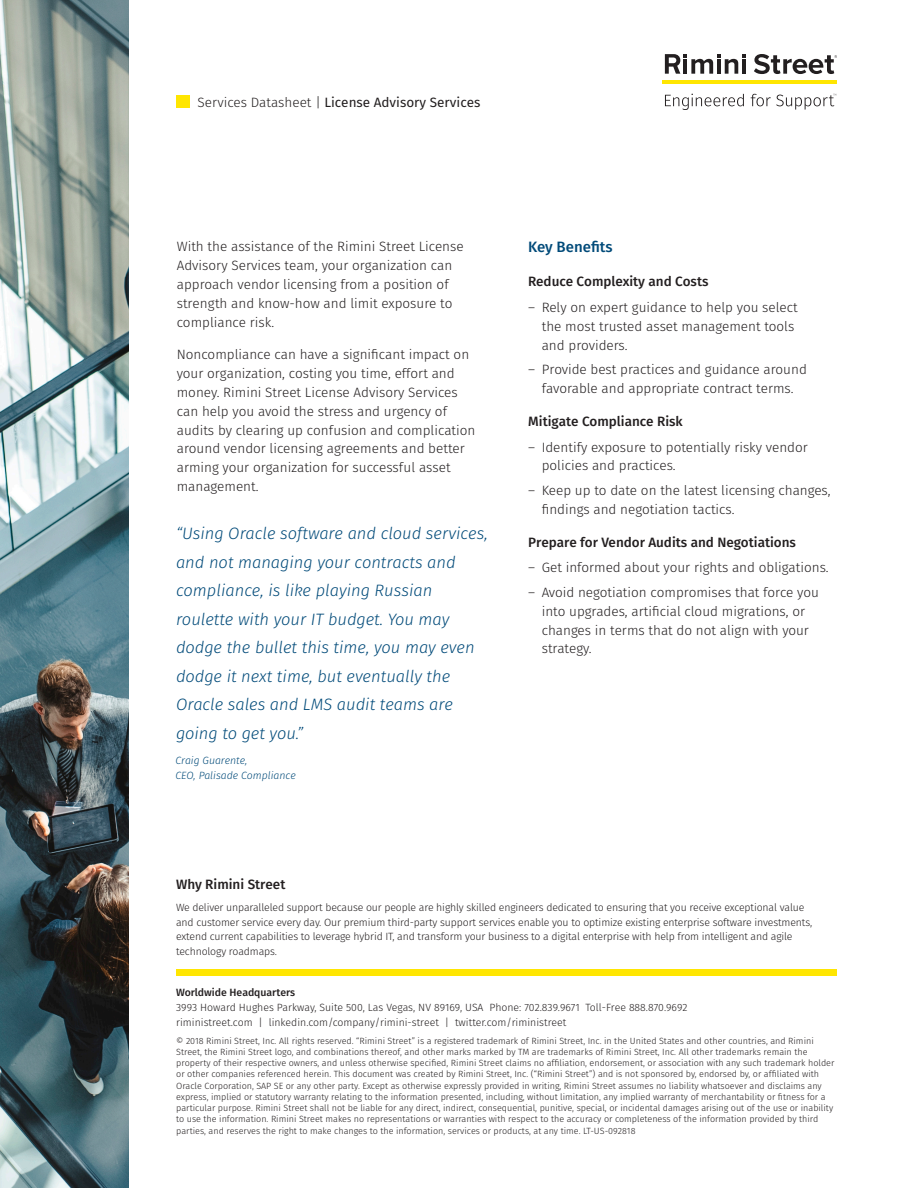
<style>
.page{position:relative;width:918px;height:1188px;background:#fff}
.page>*{position:absolute;margin:0;border:0;box-sizing:border-box;transform-origin:0 0}
.Pullout_Quote{font:italic 300 16.5px/28.5px "Fira Sans";color:#004a79}
.Subhead_Level_1_afte{font:500 15px "Fira Sans";color:#004a79}
.Body_copy{font:300 13.5px/18.9px "Fira Sans";color:#231f20}
.Subhead_Level_3{font:500 13.5px "Fira Sans";color:#231f20}
.Document_Type_Inform{font:13.5px "Fira Sans";color:#231f20}
.Boilerplate{font:300 10.5px/14.7px "Fira Sans";letter-spacing:-.015em;color:#231f20}
.Company_Address{font:300 10.5px/15px "Fira Sans";color:#231f20}
.Sidebar_Quote_Attrib{font:italic 300 10.5px/15px "Fira Sans";color:#004a79}
.Copyright{font:300 9px/11.2px "Fira Sans";color:#231f20}
.s1{font-weight:300}
.s2{font-weight:500}
</style>
<div class="page">
<svg style="left:665px;top:54px;width:81px;height:20px"></svg>
<hr style="left:742px;top:59px;width:4px;height:15px;background:#231f20">
<svg style="left:754px;top:54px;width:83px;height:20px"></svg>
<hr style="left:662px;top:80px;width:175px;height:4px;background:#ffe601">
<svg style="left:665px;top:94px;width:79px;height:16px"></svg>
<svg style="left:751px;top:94px;width:85px;height:16px"></svg>
<div style="left:176px;top:969px;width:661px;height:6px;background:#ffe601"></div>
<div style="left:176px;top:96px;width:13px;height:12px;background:#ffe601"></div>
<img style="left:0;top:0;width:129px;height:1188px">
<p class="Document_Type_Inform" style="left:198px;top:93px;width:284px"><span class="s1">Services Datasheet |</span> License Advisory Services</p>
<p class="Body_copy" style="left:177px;top:237px;width:288px">With the assistance of the Rimini Street License Advisory Services team, your organization can approach vendor licensing from a position of strength and know-how and limit exposure to compliance risk.</p>
<p class="Body_copy" style="left:177px;top:345px;width:300px">Noncompliance can have a significant impact on your organization, costing you time, effort and money. Rimini Street License Advisory Services can help you avoid the stress and urgency of audits by clearing up confusion and complication around vendor licensing agreements and better arming your organization for successful asset management.</p>
<p class="Pullout_Quote" style="left:176px;top:519px;width:313px">“Using Oracle software and cloud services, and not managing your contracts and compliance, is like playing Russian roulette with your IT budget. You may dodge the bullet this time, you may even dodge it next time, but eventually the Oracle sales and LMS audit teams are going to get you.”</p>
<p class="Sidebar_Quote_Attrib" style="left:176px;top:753px;width:122px">Craig Guarente,<br>CEO, Palisade Compliance</p>
<p class="Subhead_Level_1_afte" style="left:528px;top:236px;width:86px">Key Benefits</p>
<p class="Subhead_Level_3" style="left:528px;top:272px;width:182px">Reduce Complexity and Costs</p>
<p class="Body_copy" style="left:542px;top:298px;width:257px;text-indent:-14px">― Rely on expert guidance to help you select the most trusted asset management tools and providers.</p>
<p class="Body_copy" style="left:528px;top:360px;width:280px;text-align:center">― Provide best practices and guidance around favorable and appropriate contract terms.</p>
<p class="Subhead_Level_3" style="left:528px;top:412px;width:156px">Mitigate Compliance Risk</p>
<p class="Body_copy" style="left:542px;top:437px;width:268px;text-indent:-14px">― Identify exposure to potentially risky vendor policies and practices.</p>
<p class="Body_copy" style="left:542px;top:481px;width:290px;text-indent:-14px">― Keep up to date on the latest licensing changes, findings and negotiation tactics.</p>
<p class="Subhead_Level_3" style="left:528px;top:533px;width:269px">Prepare for Vendor Audits and Negotiations</p>
<p class="Body_copy" style="left:528px;top:558px;width:302px">― Get informed about your rights and obligations.</p>
<p class="Body_copy" style="left:542px;top:583px;width:279px;text-indent:-14px">― Avoid negotiation compromises that force you into upgrades, artificial cloud migrations, or changes in terms that do not align with your strategy.</p>
<p class="Subhead_Level_3" style="left:176px;top:875px;width:111px">Why Rimini Street</p>
<p class="Boilerplate" style="left:176px;top:900px;width:638px">We deliver unparalleled support because our people are highly skilled engineers dedicated to ensuring that you receive exceptional value and customer service every day. Our premium third-party support services enable you to optimize existing enterprise software investments, extend current capabilities to leverage hybrid IT, and transform your business to a digital enterprise with help from intelligent and agile technology roadmaps.</p>
<p class="Company_Address" style="left:176px;top:985px;width:513px"><span class="s2">Worldwide Headquarters<br></span>3993 Howard Hughes Parkway, Suite 500, Las Vegas, NV 89169, USA Phone: 702.839.9671 Toll-Free 888.870.9692 riministreet.com | linkedin.com/company/rimini-street | twitter.com/riministreet</p>
<p class="Copyright" style="left:176px;top:1035px;width:660px">© 2018 Rimini Street, Inc. All rights reserved. “Rimini Street” is a registered trademark of Rimini Street, Inc. in the United States and other countries, and Rimini Street, the Rimini Street logo, and combinations thereof, and other marks marked by TM are trademarks of Rimini Street, Inc. All other trademarks remain the property of their respective owners, and unless otherwise specified, Rimini Street claims no affiliation, endorsement, or association with any such trademark holder or other companies referenced herein. This document was created by Rimini Street, Inc. (“Rimini Street”) and is not sponsored by, endorsed by, or affiliated with Oracle Corporation, SAP SE or any other party. Except as otherwise expressly provided in writing, Rimini Street assumes no liability whatsoever and disclaims any express, implied or statutory warranty relating to the information presented, including, without limitation, any implied warranty of merchantability or fitness for a particular purpose. Rimini Street shall not be liable for any direct, indirect, consequential, punitive, special, or incidental damages arising out of the use or inability to use the information. Rimini Street makes no representations or warranties with respect to the accuracy or completeness of the information provided by third parties, and reserves the right to make changes to the information, services or products, at any time. LT-US-092818</p>
</div>
